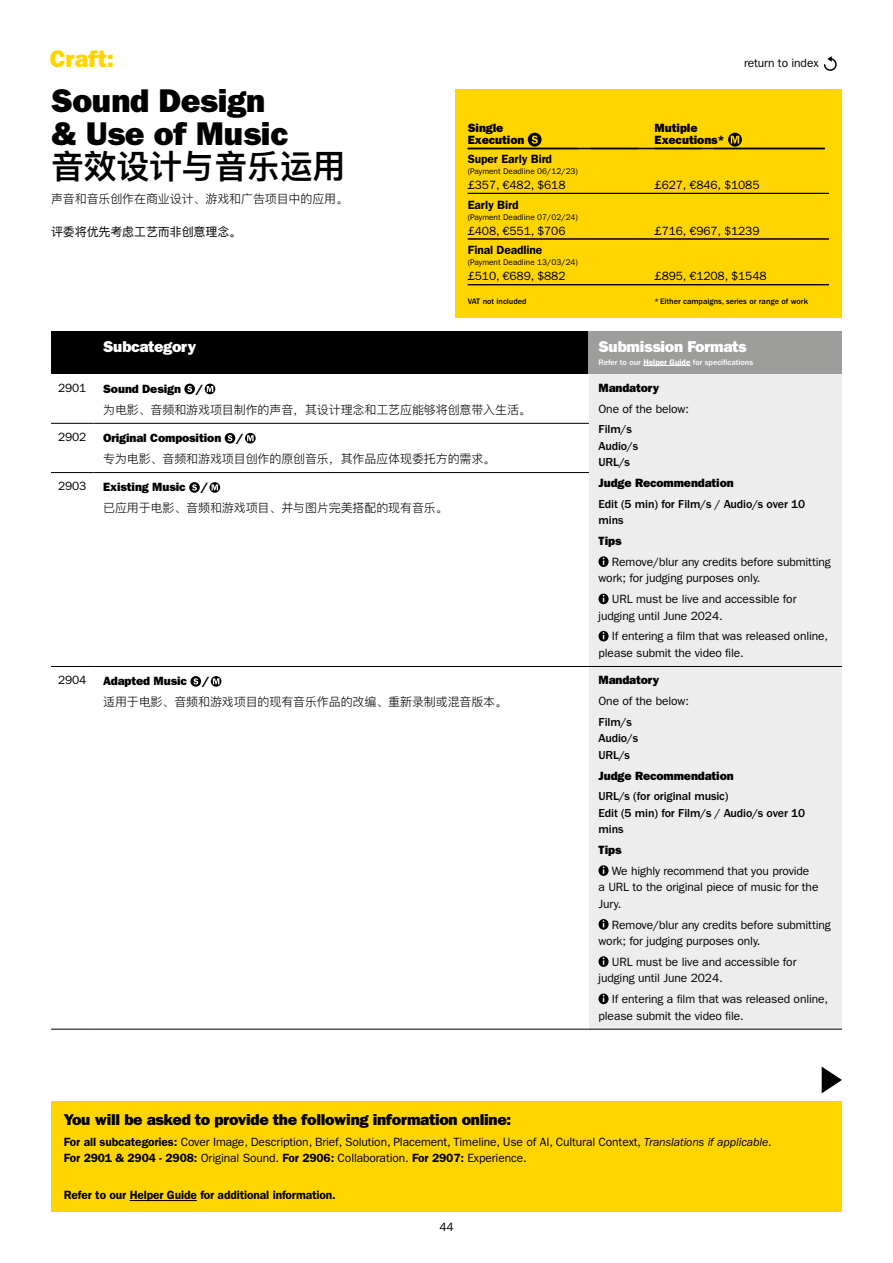
<style>
.page{position:relative;width:893px;height:1263px;background:#fff}
.page>*{position:absolute;margin:0;border:0;box-sizing:border-box;transform-origin:0 0}
.t1{font:33px/33px "ITC Franklin Gothic Std Hvy";letter-spacing:-.01em;color:#000}
.t2{font:600 33px "Ping Fang SC";letter-spacing:-.01em;color:#000}
.t3{font:24px "ITC Franklin Gothic Std Hvy";letter-spacing:-.01em;color:#ffd500}
.t4{font:15.75px "ITC Franklin Gothic Std Hvy";letter-spacing:-.02em;color:#000}
.t5{font:15.75px "ITC Franklin Gothic Std Hvy";letter-spacing:-.02em;color:#fff}
.t6{font:12px/16.5px "ITC Franklin Gothic Std";letter-spacing:-.01em;color:#000}
.t7{font:300 12px "Ping Fang SC";letter-spacing:-.01em;color:#000}
.t8{font:12px/12px "ITC Franklin Gothic Std Hvy";letter-spacing:-.01em;color:#000}
.t9{font:500 12px/16.5px "ITC Franklin Gothic Std";letter-spacing:-.01em;color:#000}
.t10{font:600 12px "ITC Franklin Gothic Std";letter-spacing:-.01em;color:#000}
.t11{font:12px "Ping Fang SC";letter-spacing:-.01em;color:#000}
.t12{font:8.25px "ITC Franklin Gothic Std";color:#000}
.t13{font:500 8.25px "ITC Franklin Gothic Std";color:#000}
.t14{font:500 8.25px "ITC Franklin Gothic Std";color:#fff}
.s1{font-weight:600}
.s2{font-style:italic}
</style>
<div class="page">
<div style="left:455px;top:89px;width:387px;height:229px;background:#ffd500"></div>
<div style="left:51px;top:1101px;width:791px;height:111px;background:#ffd500"></div>
<hr style="left:130px;top:1200px;width:67px;height:1px;background:#000">
<svg style="left:823px;top:56px;width:14px;height:15px"></svg>
<div style="left:51px;top:332px;width:43px;height:42px;background:#000"></div>
<div style="left:94px;top:332px;width:495px;height:42px;background:#000"></div>
<div style="left:589px;top:332px;width:253px;height:42px;background:#9d9d9c"></div>
<div style="left:589px;top:374px;width:253px;height:655px;background:#ededed"></div>
<hr style="left:51px;top:423px;width:43px;height:1px;background:#000">
<hr style="left:51px;top:472px;width:43px;height:1px;background:#000">
<hr style="left:51px;top:666px;width:43px;height:1px;background:#000">
<hr style="left:51px;top:1029px;width:43px;height:1px;background:#000">
<hr style="left:94px;top:423px;width:495px;height:1px;background:#000">
<hr style="left:94px;top:472px;width:495px;height:1px;background:#000">
<hr style="left:94px;top:666px;width:495px;height:1px;background:#000">
<hr style="left:94px;top:1029px;width:495px;height:1px;background:#000">
<hr style="left:589px;top:666px;width:253px;height:1px;background:#000">
<hr style="left:589px;top:1029px;width:253px;height:1px;background:#000">
<hr style="left:643px;top:365px;width:47px;height:1px;background:#fff">
<div style="left:184px;top:384px;width:11px;height:10px;background:#000;border-radius:50%"></div>
<svg style="left:187px;top:386px;width:5px;height:6px"></svg>
<svg style="left:205px;top:384px;width:10px;height:10px"></svg>
<svg style="left:207px;top:386px;width:6px;height:6px"></svg>
<svg style="left:598px;top:556px;width:11px;height:11px"></svg>
<svg style="left:598px;top:594px;width:11px;height:10px"></svg>
<svg style="left:598px;top:631px;width:11px;height:10px"></svg>
<svg style="left:225px;top:433px;width:10px;height:10px"></svg>
<svg style="left:228px;top:435px;width:4px;height:6px"></svg>
<svg style="left:245px;top:433px;width:11px;height:10px"></svg>
<svg style="left:247px;top:435px;width:7px;height:6px"></svg>
<svg style="left:189px;top:482px;width:11px;height:11px"></svg>
<svg style="left:192px;top:484px;width:5px;height:6px"></svg>
<svg style="left:209px;top:482px;width:11px;height:11px"></svg>
<svg style="left:212px;top:484px;width:6px;height:6px"></svg>
<svg style="left:190px;top:676px;width:11px;height:11px"></svg>
<svg style="left:193px;top:678px;width:5px;height:6px"></svg>
<svg style="left:211px;top:676px;width:10px;height:11px"></svg>
<svg style="left:213px;top:678px;width:6px;height:6px"></svg>
<svg style="left:598px;top:865px;width:11px;height:11px"></svg>
<svg style="left:598px;top:919px;width:11px;height:11px"></svg>
<svg style="left:598px;top:956px;width:11px;height:11px"></svg>
<svg style="left:598px;top:993px;width:11px;height:11px"></svg>
<svg style="left:822px;top:1066px;width:20px;height:27px"></svg>
<hr style="left:591px;top:148px;width:110px;height:1px;background:#000">
<svg style="left:528px;top:133px;width:14px;height:14px"></svg>
<svg style="left:531px;top:136px;width:7px;height:8px"></svg>
<svg style="left:728px;top:133px;width:14px;height:14px"></svg>
<svg style="left:731px;top:136px;width:8px;height:7px"></svg>
<hr style="left:468px;top:148px;width:170px;height:1px;background:#000">
<hr style="left:468px;top:193px;width:361px;height:1px;background:#000">
<hr style="left:468px;top:239px;width:361px;height:1px;background:#000">
<hr style="left:468px;top:284px;width:361px;height:1px;background:#000">
<hr style="left:655px;top:148px;width:170px;height:1px;background:#000">
<h2 class="t3" style="left:50px;top:45px;width:66px">Craft:</h2>
<h1 class="t1" style="left:51px;top:84px;width:239px">Sound Design &amp; Use of Music</h1>
<h1 class="t2" style="left:51px;top:146px;width:296px">音效设计与音乐运用</h1>
<p class="t7" style="left:51px;top:191px;width:299px">声音和音乐创作在商业设计、游戏和广告项目中的应用。</p>
<p class="t11" style="left:51px;top:224px;width:192px">评委将优先考虑工艺而非创意理念。</p>
<p class="t8" style="left:468px;top:122px;width:58px">Single<br>Execution</p>
<p class="t10" style="left:468px;top:152px;width:86px">Super Early Bird</p>
<p class="t12" style="left:468px;top:167px;width:112px">(Payment Deadline 06/12/23)</p>
<p class="t6" style="left:468px;top:177px;width:99px">£357, €482, $618</p>
<p class="t10" style="left:468px;top:197px;width:52px">Early Bird</p>
<p class="t12" style="left:468px;top:212px;width:112px">(Payment Deadline 07/02/24)</p>
<p class="t6" style="left:468px;top:223px;width:99px">£408, €551, $706</p>
<p class="t10" style="left:468px;top:243px;width:76px">Final Deadline</p>
<p class="t12" style="left:468px;top:258px;width:112px">(Payment Deadline 13/03/24)</p>
<p class="t6" style="left:468px;top:268px;width:99px">£510, €689, $882</p>
<p class="t13" style="left:468px;top:297px;width:60px">VAT not included</p>
<p class="t6" style="left:744px;top:55px;width:76px">return to index</p>
<p class="t8" style="left:655px;top:122px;width:72px">Mutiple<br>Executions*</p>
<p class="t6" style="left:655px;top:177px;width:106px">£627, €846, $1085</p>
<p class="t6" style="left:655px;top:223px;width:106px">£716, €967, $1239</p>
<p class="t6" style="left:655px;top:268px;width:113px">£895, €1208, $1548</p>
<p class="t13" style="left:655px;top:297px;width:155px">* Either campaigns, series or range of work</p>
<h3 class="t5" style="left:103px;top:337px;width:95px">Subcategory</h3>
<h3 class="t5" style="left:598px;top:337px;width:150px">Submission Formats</h3>
<p class="t14" style="left:598px;top:357px;width:156px">Refer to our <span class="s1">Helper Guide</span> for specifications</p>
<p class="t6" style="left:58px;top:380px;width:30px">2901</p>
<p class="t8" style="left:103px;top:383px;width:79px">Sound Design</p>
<p class="t8" style="left:196px;top:383px;width:9px">/</p>
<p class="t7" style="left:103px;top:402px;width:429px">为电影、音频和游戏项目制作的声音，其设计理念和工艺应能够将创意带入生活。</p>
<p class="t6" style="left:58px;top:429px;width:30px">2902</p>
<p class="t8" style="left:103px;top:432px;width:120px">Original Composition</p>
<p class="t8" style="left:237px;top:432px;width:9px">/</p>
<p class="t7" style="left:103px;top:451px;width:394px">专为电影、音频和游戏项目创作的原创音乐，其作品应体现委托方的需求。</p>
<p class="t6" style="left:58px;top:478px;width:30px">2903</p>
<p class="t8" style="left:103px;top:481px;width:84px">Existing Music</p>
<p class="t8" style="left:201px;top:481px;width:9px">/</p>
<p class="t7" style="left:103px;top:501px;width:346px">已应用于电影、音频和游戏项目、并与图片完美搭配的现有音乐。</p>
<p class="t6" style="left:58px;top:672px;width:30px">2904</p>
<p class="t8" style="left:103px;top:675px;width:85px">Adapted Music</p>
<p class="t8" style="left:202px;top:675px;width:9px">/</p>
<p class="t7" style="left:103px;top:694px;width:406px">适用于电影、音频和游戏项目的现有音乐作品的改编、重新录制或混音版本。</p>
<h3 class="t4" style="left:64px;top:1110px;width:449px">You will be asked to provide the following information online:</h3>
<p class="t8" style="left:598px;top:382px;width:62px">Mandatory</p>
<p class="t6" style="left:598px;top:400px;width:92px">One of the below:</p>
<p class="t9" style="left:598px;top:421px;width:41px">Film/s<br>Audio/s<br>URL/s</p>
<p class="t8" style="left:598px;top:477px;width:137px">Judge Recommendation</p>
<p class="t9" style="left:598px;top:496px;width:208px">Edit (5 min) for Film/s / Audio/s over 10 mins</p>
<p class="t8" style="left:598px;top:535px;width:24px">Tips</p>
<p class="t6" style="left:598px;top:554px;width:234px;text-indent:13px">Remove/blur any credits before submitting work; for judging purposes only.</p>
<p class="t6" style="left:598px;top:591px;width:199px;text-indent:13px">URL must be live and accessible for judging until June 2024.</p>
<p class="t6" style="left:598px;top:628px;width:231px;text-indent:13px">If entering a film that was released online, please submit the video file.</p>
<p class="t8" style="left:598px;top:674px;width:62px">Mandatory</p>
<p class="t6" style="left:598px;top:693px;width:92px">One of the below:</p>
<p class="t9" style="left:598px;top:714px;width:41px">Film/s<br>Audio/s<br>URL/s</p>
<p class="t8" style="left:598px;top:769px;width:137px">Judge Recommendation</p>
<p class="t9" style="left:598px;top:788px;width:208px">URL/s (for original music)<br>Edit (5 min) for Film/s / Audio/s over 10 mins</p>
<p class="t8" style="left:598px;top:844px;width:24px">Tips</p>
<p class="t6" style="left:598px;top:862px;width:221px;text-indent:13px">We highly recommend that you provide a URL to the original piece of music for the<br>Jury.</p>
<p class="t6" style="left:598px;top:916px;width:234px;text-indent:13px">Remove/blur any credits before submitting work; for judging purposes only.</p>
<p class="t6" style="left:598px;top:953px;width:199px;text-indent:13px">URL must be live and accessible for judging until June 2024.</p>
<p class="t6" style="left:598px;top:991px;width:231px;text-indent:13px">If entering a film that was released online, please submit the video file.</p>
<p class="t6" style="left:64px;top:1133px;width:710px"><span class="s1">For all subcategories:</span> Cover Image, Description, Brief, Solution, Placement, Timeline, Use of AI, Cultural Context, <span class="s2">Translations if applicable</span>.<br><span class="s1">For 2901 &amp; 2904 - 2908:</span> Original Sound. <span class="s1">For 2906:</span> Collaboration. <span class="s1">For 2907:</span> Experience.</p>
<p class="t10" style="left:64px;top:1188px;width:274px">Refer to our Helper Guide for additional information.</p>
<p class="t6" style="left:439px;top:1218px;width:16px">44</p>
</div>
